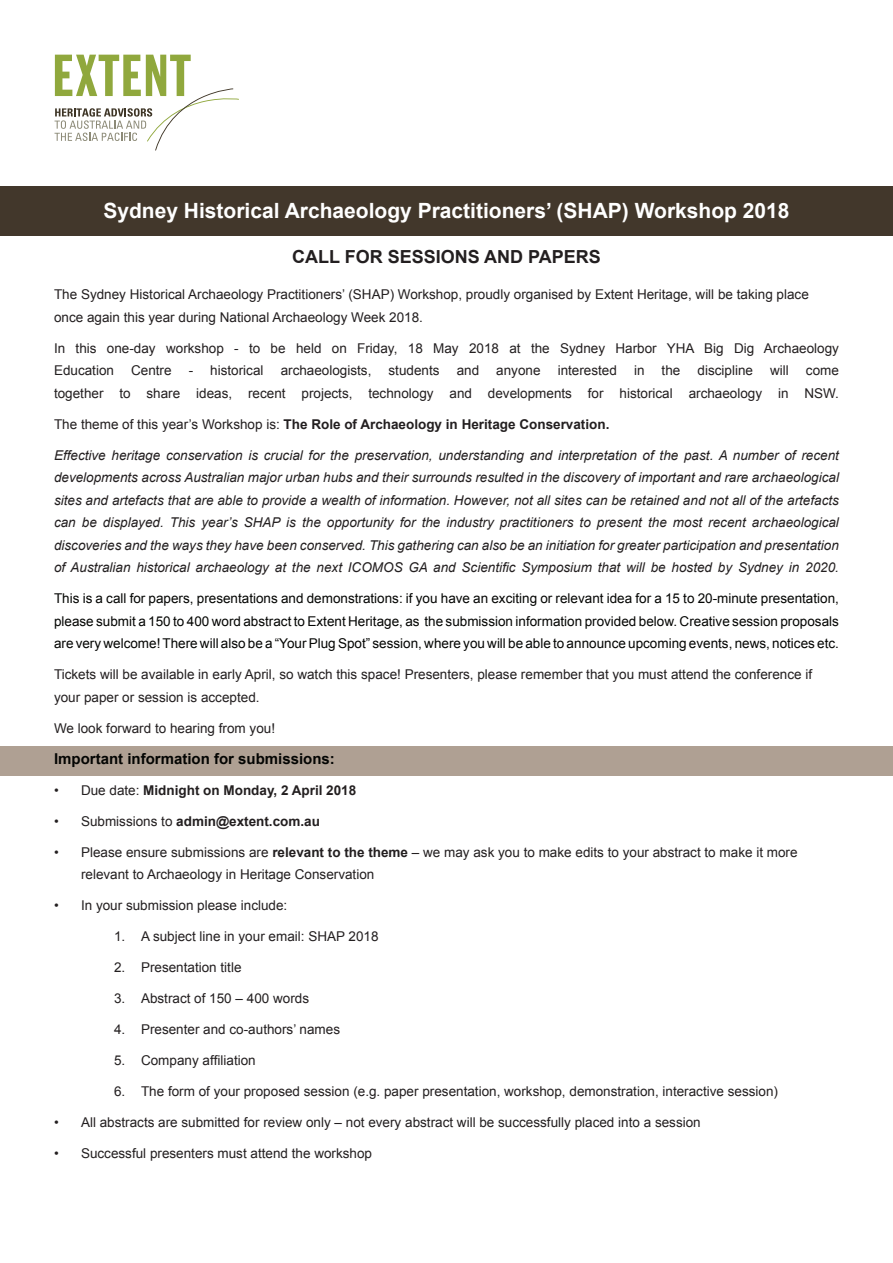
<style>
.page{position:relative;width:893px;height:1263px;background:#fff}
.page>*{position:absolute;margin:0;border:0;box-sizing:border-box;transform-origin:0 0}
.t1{font:700 21px "Arial";color:#fff}
.t2{font:700 18px "Arial";color:#231f20}
.body{font:700 15px "Arial";color:#040503}
.body-2{font:13.5px/22.5px "Arial";color:#231f20}
.body-3{font:italic 13.5px/22.5px "Arial";color:#231f20;text-align:justify}
.body-4{font:13.5px/22.5px "Arial";color:#040503;text-align:justify}
.body-5{font:700 13.5px "Arial";color:#231f20}
.s1{font-weight:400}
.s2{font-weight:700}
</style>
<div class="page">
<div style="left:0;top:186px;width:893px;height:50px;background:#42372b"></div>
<svg style="left:55px;top:55px;width:184px;height:96px"></svg>
<div style="left:0;top:746px;width:893px;height:29px;background:#afa093"></div>
<p class="t1" style="left:103px;top:197px;width:688px">Sydney Historical Archaeology Practitioners’ (SHAP) Workshop 2018</p>
<p class="t2" style="left:292px;top:245px;width:310px">CALL FOR SESSIONS AND PAPERS</p>
<p class="body-2" style="left:54px;top:283px;width:756px">The Sydney Historical Archaeology Practitioners’ (SHAP) Workshop, proudly organised by Extent Heritage, will be taking place once again this year during National Archaeology Week 2018.</p>
<p class="body-2" style="left:54px;top:337px;width:786px">In this one-day workshop - to be held on Friday, 18 May 2018 at the Sydney Harbor YHA Big Dig Archaeology<br>Education</p>
<p class="body-2" style="left:131px;top:359px;width:42px">Centre</p>
<p class="body-2" style="left:189px;top:359px;width:76px">- historical</p>
<p class="body-2" style="left:281px;top:359px;width:92px">archaeologists,</p>
<p class="body-2" style="left:389px;top:359px;width:53px">students</p>
<p class="body-2" style="left:457px;top:359px;width:24px">and</p>
<p class="body-2" style="left:496px;top:359px;width:46px">anyone</p>
<p class="body-2" style="left:558px;top:359px;width:61px">interested</p>
<p class="body-2" style="left:634px;top:359px;width:12px">in</p>
<p class="body-2" style="left:662px;top:359px;width:20px">the</p>
<p class="body-2" style="left:697px;top:359px;width:57px">discipline</p>
<p class="body-2" style="left:770px;top:359px;width:20px">will</p>
<p class="body-2" style="left:54px;top:359px;width:786px;text-align:right">come<br>together to share ideas, recent projects, technology and developments for historical archaeology in NSW.</p>
<p class="body-5" style="left:54px;top:415px;width:557px"><span class="s1">The theme of this year’s Workshop is:</span> The Role of Archaeology in Heritage Conservation.</p>
<p class="body-3" style="left:54px;top:444px;width:786px">Effective heritage conservation is crucial for the preservation, understanding and interpretation of the past. A number of recent developments across Australian major urban hubs and their surrounds resulted in the discovery of important and rare archaeological sites and artefacts that are able to provide a wealth of information. However, not all sites can be retained and not all of the artefacts can be displayed. This year’s SHAP is the opportunity for the industry practitioners to present the most recent archaeological discoveries and the ways they have been conserved. This gathering can also be an initiation for greater participation and presentation of Australian historical archaeology at the next ICOMOS GA and Scientific Symposium that will be hosted by Sydney in 2020.</p>
<p class="body-4" style="left:54px;top:587px;width:786px">This is a call for papers, presentations and demonstrations: if you have an exciting or relevant idea for a 15 to 20-minute presentation, please submit a 150 to 400 word abstract to Extent Heritage, as the submission information provided below. Creative session proposals are very welcome! There will also be a “Your Plug Spot” session, where you will be able to announce upcoming events, news, notices etc.</p>
<p class="body-2" style="left:54px;top:663px;width:760px">Tickets will be available in early April, so watch this space! Presenters, please remember that you must attend the conference if your paper or session is accepted.</p>
<p class="body-2" style="left:54px;top:717px;width:223px">We look forward to hearing from you!</p>
<p class="body" style="left:54px;top:749px;width:282px">Important information for submissions:</p>
<p class="body-5" style="left:54px;top:781px;width:304px"><span class="s1">• Due date:</span> Midnight on Monday, 2 April 2018</p>
<p class="body-5" style="left:54px;top:812px;width:267px"><span class="s1">• Submissions to</span> admin@extent.com.au</p>
<p class="body-2" style="left:81px;top:841px;width:718px;text-indent:-27px">• Please ensure submissions are <span class="s2">relevant to the theme</span> – we may ask you to make edits to your abstract to make it more relevant to Archaeology in Heritage Conservation</p>
<p class="body-2" style="left:54px;top:894px;width:235px">• In your submission please include:</p>
<p class="body-2" style="left:114px;top:925px;width:266px">1. A subject line in your email: SHAP 2018</p>
<p class="body-2" style="left:114px;top:956px;width:129px">2. Presentation title</p>
<p class="body-2" style="left:114px;top:987px;width:197px">3. Abstract of 150 – 400 words</p>
<p class="body-2" style="left:114px;top:1018px;width:228px">4. Presenter and co-authors’ names</p>
<p class="body-2" style="left:114px;top:1049px;width:143px">5. Company affiliation</p>
<p class="body-2" style="left:114px;top:1080px;width:666px">6. The form of your proposed session (e.g. paper presentation, workshop, demonstration, interactive session)</p>
<p class="body-2" style="left:54px;top:1111px;width:648px">• All abstracts are submitted for review only – not every abstract will be successfully placed into a session</p>
<p class="body-2" style="left:54px;top:1142px;width:320px">• Successful presenters must attend the workshop</p>
</div>
